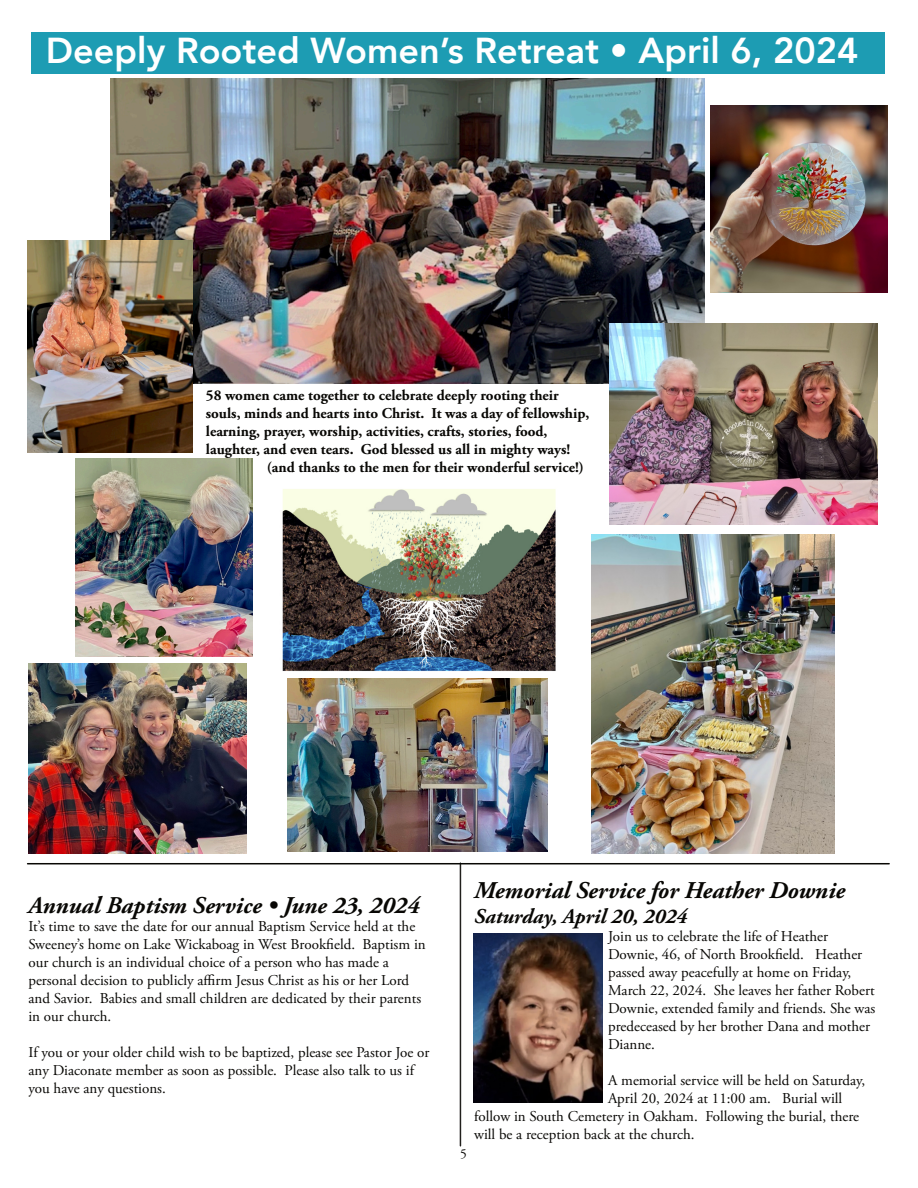
<style>
.page{position:relative;width:918px;height:1188px;background:#fff}
.page>*{position:absolute;margin:0;border:0;box-sizing:border-box;transform-origin:0 0}
.t1{font:800 36px "Avenir";color:#fff}
.t2{font:italic 700 24px "Adobe Garamond Pro";color:#080704}
.t3{font:italic 700 21px "Adobe Garamond Pro";color:#080704}
.t4{font:15px/18px "Adobe Garamond Pro";color:#080704}
.t5{font:700 15px "Adobe Garamond Pro";color:#080704}
.t6{font:13.5px "Adobe Garamond Pro";color:#080704}
</style>
<div class="page">
<div style="left:32px;top:32px;width:853px;height:41px;background:#1d9cb3"></div>
<img style="left:110px;top:79px;width:595px;height:304px">
<img style="left:609px;top:323px;width:269px;height:202px">
<img style="left:29px;top:663px;width:217px;height:191px">
<img style="left:27px;top:240px;width:165px;height:212px">
<img style="left:592px;top:534px;width:242px;height:320px">
<img style="left:76px;top:458px;width:176px;height:198px">
<img style="left:711px;top:106px;width:177px;height:187px">
<img style="left:282px;top:489px;width:274px;height:182px">
<img style="left:288px;top:678px;width:259px;height:174px">
<hr style="left:28px;top:863px;width:861px;height:1px;background:#080704">
<img style="left:474px;top:934px;width:129px;height:168px">
<hr style="left:460px;top:863px;width:1px;height:283px;background:#21201d">
<h1 class="t1" style="left:46px;top:27px;width:814px">Deeply Rooted Women’s Retreat • April 6, 2024</h1>
<p class="t5" style="left:206px;top:389px;width:354px">58 women came together to celebrate deeply rooting their</p>
<p class="t5" style="left:206px;top:407px;width:385px">souls, minds and hearts into Christ. It was a day of fellowship,</p>
<p class="t5" style="left:206px;top:425px;width:343px">learning, prayer, worship, activities, crafts, stories, food,</p>
<p class="t5" style="left:206px;top:443px;width:366px">laughter, and even tears. God blessed us all in mighty ways!</p>
<p class="t5" style="left:267px;top:461px;width:319px">(and thanks to the men for their wonderful service!)</p>
<h2 class="t2" style="left:28px;top:896px;width:393px">Annual Baptism Service • June 23, 2024</h2>
<p class="t4" style="left:28px;top:919px;width:399px">It’s time to save the date for our annual Baptism Service held at the Sweeney’s home on Lake Wickaboag in West Brookfield. Baptism in our church is an individual choice of a person who has made a personal decision to publicly affirm Jesus Christ as his or her Lord and Savior. Babies and small children are dedicated by their parents in our church.</p>
<p class="t4" style="left:28px;top:1045px;width:403px">If you or your older child wish to be baptized, please see Pastor Joe or any Diaconate member as soon as possible. Please also talk to us if you have any questions.</p>
<h2 class="t2" style="left:474px;top:881px;width:372px">Memorial Service for Heather Downie</h2>
<h3 class="t3" style="left:474px;top:908px;width:215px">Saturday, April 20, 2024</h3>
<p class="t4" style="left:608px;top:929px;width:269px">Join us to celebrate the life of Heather Downie, 46, of North Brookfield. Heather passed away peacefully at home on Friday, March 22, 2024. She leaves her father Robert Downie, extended family and friends. She was predeceased by her brother Dana and mother Dianne.</p>
<p class="t4" style="left:608px;top:1073px;width:259px">A memorial service will be held on Saturday,</p>
<p class="t4" style="left:608px;top:1091px;width:236px">April 20, 2024 at 11:00 am. Burial will</p>
<p class="t4" style="left:474px;top:1109px;width:386px">follow in South Cemetery in Oakham. Following the burial, there</p>
<p class="t4" style="left:474px;top:1127px;width:222px">will be a reception back at the church.</p>
<p class="t6" style="left:460px;top:1148px;width:8px">5</p>
</div>
